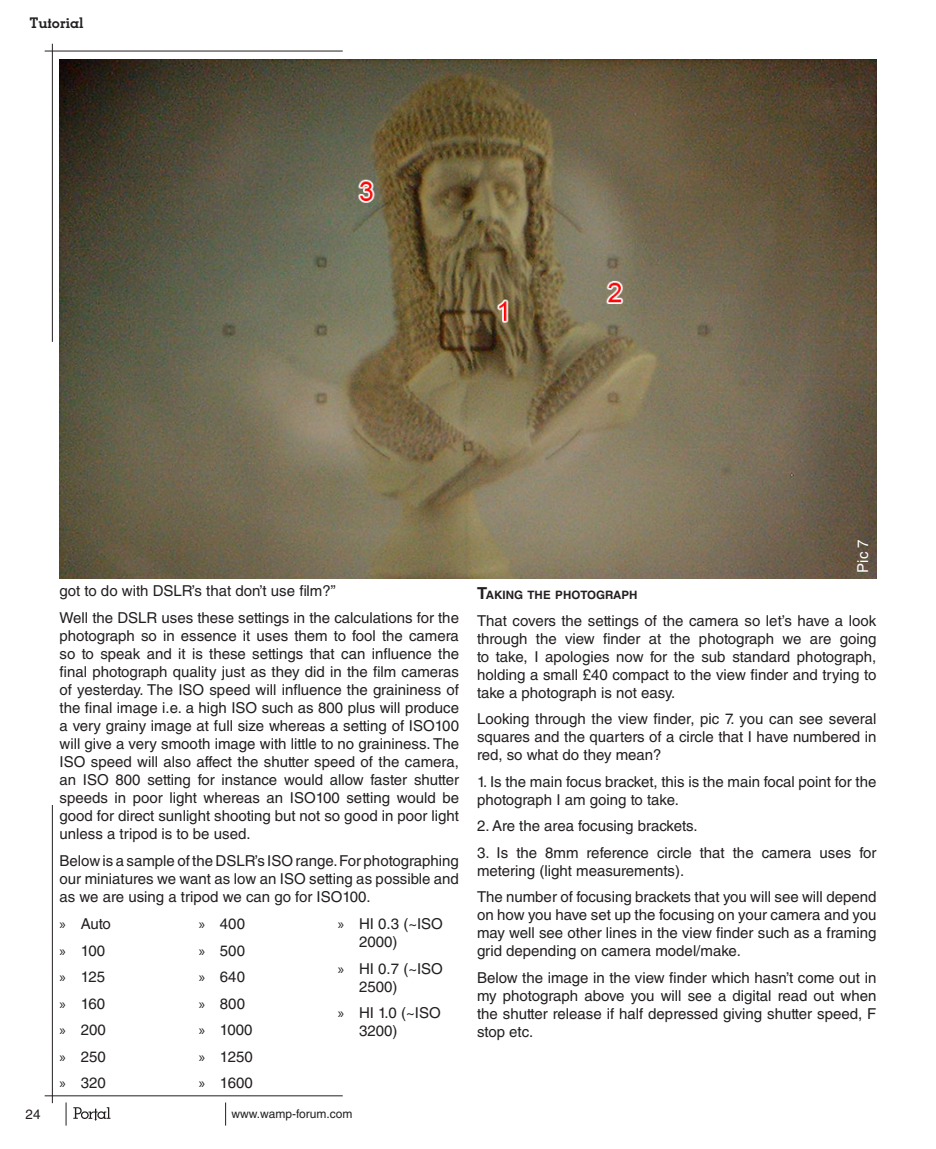
<style>
.page{position:relative;width:936px;height:1149px;background:#fff}
.page>*{position:absolute;margin:0;border:0;box-sizing:border-box;transform-origin:0 0}
.t1{font:15px/18px "Helvetica LT Std";color:#231f20}
.t2{font:700 15px "Memphis BQ";color:#231f20}
.t3{font:15px "Helvetica LT Std";color:#fff}
.t4{font:13.5px "Helvetica LT Std";color:#231f20}
.t5{font:12px "Helvetica LT Std";color:#231f20}
.t6{font:700 11.55px "Helvetica LT Std";color:#231f20}
.s1{font-family:"Myriad Pro"}
.s2{font-size:16.5px}
</style>
<div class="page">
<hr style="left:52px;top:44px;width:1px;height:298px;background:#231f20">
<hr style="left:45px;top:51px;width:298px;height:1px;background:#231f20">
<svg style="left:66px;top:1102px;width:1px;height:23px"></svg>
<svg style="left:225px;top:1102px;width:1px;height:23px"></svg>
<hr style="left:52px;top:804px;width:1px;height:298px;background:#231f20">
<hr style="left:45px;top:1095px;width:298px;height:1px;background:#231f20">
<svg style="left:73px;top:1107px;width:37px;height:13px"></svg>
<img style="left:60px;top:60px;width:816px;height:518px">
<p class="t2" style="left:30px;top:14px;width:55px">Tutorial</p>
<p class="t1" style="left:60px;top:577px;width:401px;line-height:26.5px">got to do with DSLR’s that don’t use film?”<br>Well the DSLR uses these settings in the calculations for the</p>
<p class="t1" style="left:60px;top:626px;width:401px;text-align:justify">photograph so in essence it uses them to fool the camera so to speak and it is these settings that can influence the final photograph quality just as they did in the film cameras of yesterday. The ISO speed will influence the graininess of the final image i.e. a high ISO such as 800 plus will produce a very grainy image at full size whereas a setting of ISO100 will give a very smooth image with little to no graininess. The ISO speed will also affect the shutter speed of the camera, an ISO 800 setting for instance would allow faster shutter speeds in poor light whereas an ISO100 setting would be good for direct sunlight shooting but not so good in poor light unless a tripod is to be used.</p>
<p class="t1" style="left:60px;top:851px;width:401px;text-align:justify">Below is a sample of the DSLR’s ISO range. For photographing our miniatures we want as low an ISO setting as possible and as we are using a tripod we can go for ISO100.</p>
<p class="t1" style="left:60px;top:910px;width:53px;line-height:26.5px"><span class="s1">»</span> Auto <span class="s1">»</span> 100 <span class="s1">»</span> 125 <span class="s1">»</span> 160 <span class="s1">»</span> 200 <span class="s1">»</span> 250 <span class="s1">»</span> 320</p>
<p class="t1" style="left:199px;top:910px;width:56px;line-height:26.5px"><span class="s1">»</span> 400 <span class="s1">»</span> 500 <span class="s1">»</span> 640 <span class="s1">»</span> 800 <span class="s1">»</span> 1000 <span class="s1">»</span> 1250 <span class="s1">»</span> 1600</p>
<p class="t1" style="left:359px;top:914px;width:85px;text-indent:-21px"><span class="s1">»</span> HI 0.3 (~ISO<br>2000)</p>
<p class="t1" style="left:359px;top:959px;width:85px;text-indent:-21px"><span class="s1">»</span> HI 0.7 (~ISO<br>2500)</p>
<p class="t1" style="left:359px;top:1003px;width:83px;text-indent:-21px"><span class="s1">»</span> HI 1.0 (~ISO<br>3200)</p>
<p class="t4" style="left:26px;top:1105px;width:17px">24</p>
<p class="t5" style="left:231px;top:1106px;width:122px">www.wamp-forum.com</p>
<p class="t3" style="left:854px;top:572px;width:35px;rotate:-90deg">Pic 7</p>
<p class="t6" style="left:477px;top:588px;width:162px"><span class="s2">T</span>AKING THE PHOTOGRAPH</p>
<p class="t1" style="left:477px;top:611px;width:401px;text-align:justify">That covers the settings of the camera so let’s have a look through the view finder at the photograph we are going to take, I apologies now for the sub standard photograph, holding a small £40 compact to the view finder and trying to take a photograph is not easy.</p>
<p class="t1" style="left:477px;top:709px;width:401px;text-align:justify">Looking through the view finder, pic 7. you can see several squares and the quarters of a circle that I have numbered in red, so what do they mean?</p>
<p class="t1" style="left:477px;top:772px;width:401px">1. Is the main focus bracket, this is the main focal point for the photograph I am going to take.</p>
<p class="t1" style="left:477px;top:816px;width:222px">2. Are the area focusing brackets.</p>
<p class="t1" style="left:477px;top:843px;width:401px">3. Is the 8mm reference circle that the camera uses for metering (light measurements).</p>
<p class="t1" style="left:477px;top:887px;width:401px;text-align:justify">The number of focusing brackets that you will see will depend on how you have set up the focusing on your camera and you may well see other lines in the view finder such as a framing grid depending on camera model/make.</p>
<p class="t1" style="left:477px;top:968px;width:401px;text-align:justify">Below the image in the view finder which hasn’t come out in my photograph above you will see a digital read out when the shutter release if half depressed giving shutter speed, F stop etc.</p>
</div>
